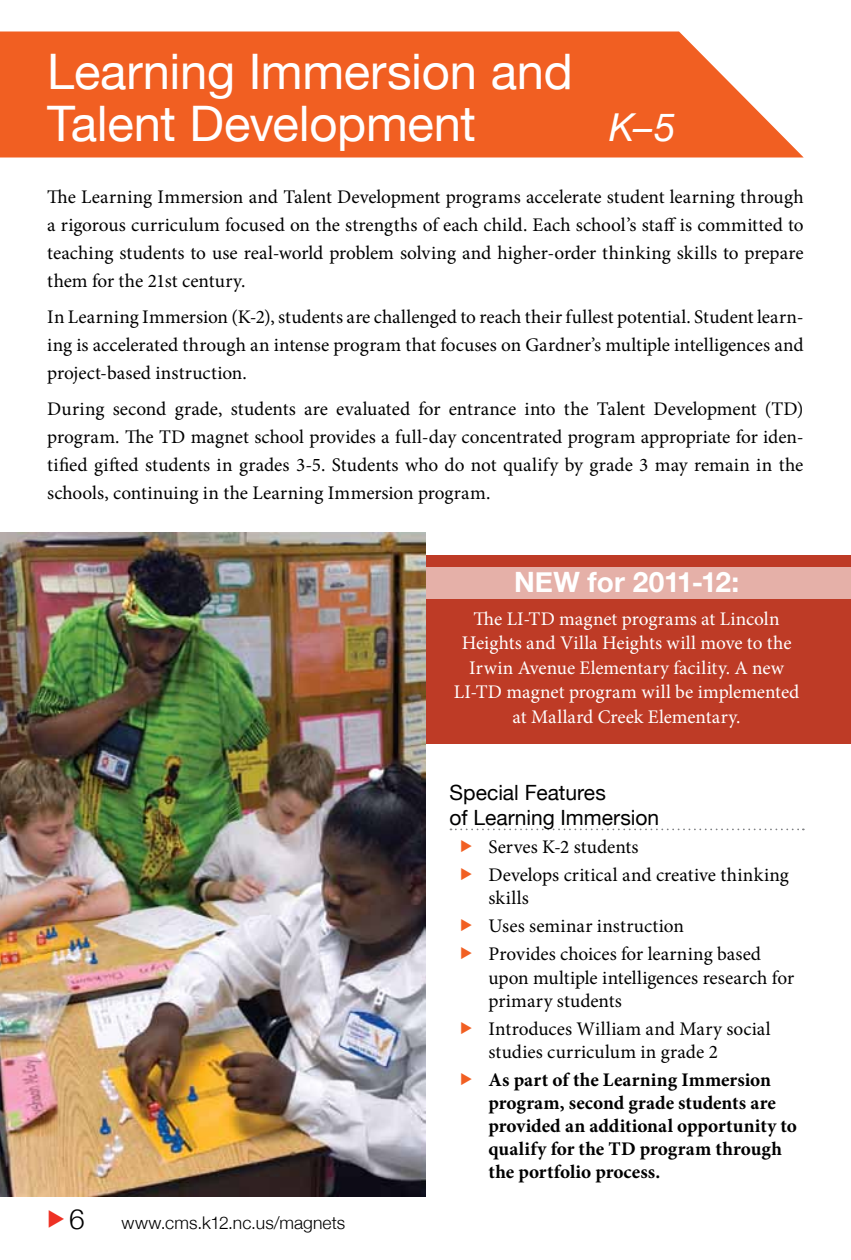
<style>
.page{position:relative;width:851px;height:1260px;background:#fff}
.page>*{position:absolute;margin:0;border:0;box-sizing:border-box;transform-origin:0 0}
.t1{font:49px/52.5px "Helvetica Neue";letter-spacing:-.005em;color:#fff}
.t2{font:italic 38.5px "Helvetica Neue";color:#fff}
.t3{font:700 28px "Helvetica Neue";color:#fff}
.t4{font:300 28px "Helvetica Neue";color:#000}
.t5{font:21px/25.2px "Helvetica Neue";color:#000}
.t6{font:19.25px/28px "Minion Pro";letter-spacing:.005em;color:#000}
.t7{font:19.25px/24.5px "Minion Pro";color:#fff;text-align:center}
.t8{font:700 19.25px/23.1px "Minion Pro";letter-spacing:.005em;color:#000}
.t9{font:300 17.5px "Helvetica Neue";letter-spacing:.005em;color:#000}
</style>
<div class="page">
<svg style="left:450px;top:829px;width:353px;height:1px"></svg>
<div style="left:0;top:555px;width:850px;height:189px;background:#be3b26"></div>
<div style="left:362px;top:567px;width:488px;height:32px;background:#e5b0a8"></div>
<svg style="left:0;top:32px;width:803px;height:126px;background:#f26b33"></svg>
<img style="left:0;top:532px;width:426px;height:665px">
<h1 class="t1" style="left:47px;top:44px;width:527px">Learning Immersion and<br>Talent Development</h1>
<h2 class="t2" style="left:609px;top:104px;width:68px">K–5</h2>
<p class="t6" style="left:47px;top:183px;width:757px;text-align:justify">The Learning Immersion and Talent Development programs accelerate student learning through a rigorous curriculum focused on the strengths of each child. Each school’s staff is committed to teaching students to use real-world problem solving and higher-order thinking skills to prepare them for the 21st century.</p>
<p class="t6" style="left:47px;top:303px;width:758px;text-align:justify">In Learning Immersion (K-2), students are challenged to reach their fullest potential. Student learn&shy;ing is accelerated through an intense program that focuses on Gardner’s multiple intelligences and project-based instruction.</p>
<p class="t6" style="left:47px;top:395px;width:758px;text-align:justify">During second grade, students are evaluated for entrance into the Talent Development (TD) program. The TD magnet school provides a full-day concentrated program appropriate for iden&shy;tified gifted students in grades 3-5. Students who do not qualify by grade 3 may remain in the schools, continuing in the Learning Immersion program.</p>
<h3 class="t3" style="left:514px;top:565px;width:227px">NEW for 2011-12:</h3>
<p class="t7" style="left:454px;top:606px;width:347px">The LI-TD magnet programs at Lincoln Heights and Villa Heights will move to the Irwin Avenue Elementary facility. A new LI-TD magnet program will be implemented at Mallard Creek Elementary.</p>
<h3 class="t4" style="left:69px;top:1201px;width:17px">6</h3>
<p class="t9" style="left:121px;top:1212px;width:225px">www.cms.k12.nc.us/magnets</p>
<p class="t5" style="left:449px;top:779px;width:211px">Special Features<br>of Learning Immersion</p>
<p class="t6" style="left:488px;top:833px;width:302px">Serves K-2 students<br>Develops critical and creative thinking</p>
<p class="t6" style="left:488px;top:884px;width:274px">skills<br>Uses seminar instruction<br>Provides choices for learning based</p>
<p class="t6" style="left:488px;top:966px;width:307px;line-height:23.1px">upon multiple intelligences research for primary students</p>
<p class="t6" style="left:488px;top:1017px;width:284px;line-height:23.1px">Introduces William and Mary social studies curriculum in grade 2</p>
<p class="t8" style="left:488px;top:1068px;width:310px">As part of the Learning Immersion program, second grade students are provided an additional opportunity to qualify for the TD program through the portfolio process.</p>
</div>
